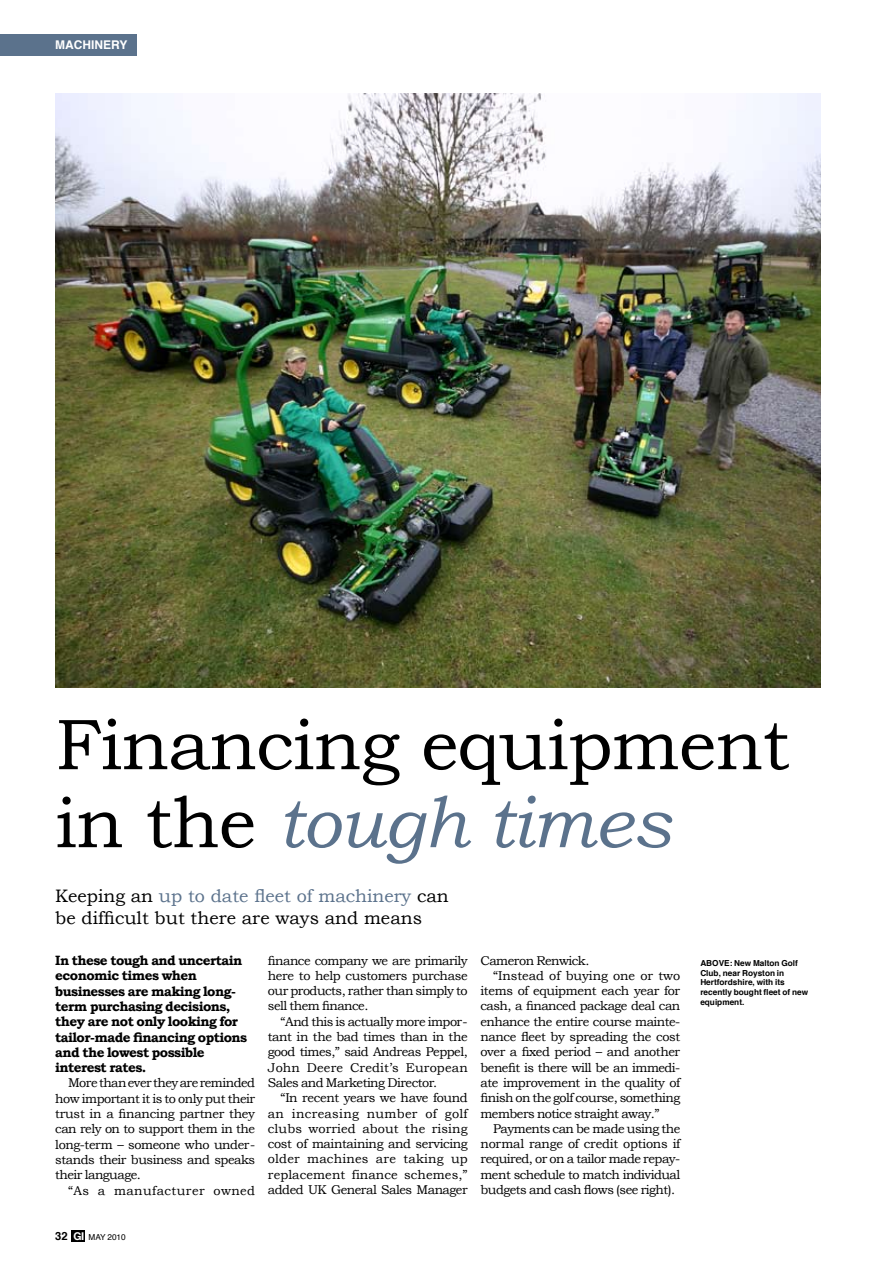
<style>
.page{position:relative;width:893px;height:1263px;background:#fff}
.page>*{position:absolute;margin:0;border:0;box-sizing:border-box;transform-origin:0 0}
.t1{font:72px/78px "Bookman Old Style";letter-spacing:-.01em;color:#000}
.t2{font:18px/21.6px "Bookman Old Style";color:#000}
.t3{font:700 13.5px/15.3px "Bookman Old Style";letter-spacing:-.04em;color:#000}
.t4{font:12.75px/15.3px "Bookman Old Style";letter-spacing:-.04em;color:#000;text-align:justify}
.t5{font:12.75px "Bookman Old Style";letter-spacing:-.015em;color:#000}
.t6{font:12.75px "Bookman Old Style";letter-spacing:-.005em;color:#000}
.t7{font:12.75px "Bookman Old Style";letter-spacing:.035em;color:#000}
.t8{font:700 12px "Helvetica";color:#fff}
.t9{font:700 8.25px/9.8px "Helvetica";color:#000}
.t10{font:8.25px "Helvetica";color:#000}
.s1{font-style:italic;color:#5b728c}
.s2{color:#5b728c}
.s3{font-weight:700;font-size:11.25px}
.s4{font-family:"Helvetica Neue";font-weight:700;font-size:10.8px;color:#fff}
</style>
<div class="page">
<img style="left:55px;top:94px;width:766px;height:594px">
<div style="left:71px;top:1230px;width:14px;height:11px;background:#000"></div>
<div style="left:0;top:34px;width:136px;height:21px;background:#5b728c"></div>
<p class="t8" style="left:55px;top:35px;width:74px">MACHINERY</p>
<h1 class="t1" style="left:55px;top:706px;width:736px">Financing equipment in the <span class="s1">tough times</span></h1>
<h2 class="t2" style="left:55px;top:885px;width:395px">Keeping an <span class="s2">up to date fleet of machinery</span> can be difficult but there are ways and means</h2>
<p class="t3" style="left:55px;top:953px;width:194px">In these tough and uncertain economic times when businesses are making long&shy;term purchasing decisions, they are not only looking for tailor-made financing options and the lowest possible interest rates.</p>
<p class="t4" style="left:55px;top:1075px;width:201px;text-indent:13px">More than ever they are reminded how important it is to only put their trust in a financing partner they can rely on to support them in the long-term – someone who under&shy;stands their business and speaks their language.</p>
<p class="t7" style="left:68px;top:1183px;width:189px">“As a manufacturer owned</p>
<p class="t4" style="left:268px;top:952px;width:201px">finance company we are primarily here to help customers purchase our products, rather than simply to sell them finance.</p>
<p class="t4" style="left:268px;top:1014px;width:201px;text-indent:13px">“And this is actually more impor&shy;tant in the bad times than in the good times,” said Andreas Peppel, John Deere Credit’s European Sales and Marketing Director.</p>
<p class="t4" style="left:268px;top:1090px;width:201px;text-indent:13px">“In recent years we have found an increasing number of golf clubs worried about the rising cost of maintaining and servicing older machines are taking up replacement finance schemes,” added UK General Sales Manager</p>
<p class="t4" style="left:480px;top:952px;width:110px">Cameron Renwick.</p>
<p class="t6" style="left:493px;top:968px;width:189px">“Instead of buying one or two</p>
<p class="t4" style="left:480px;top:983px;width:201px">items of equipment each year for</p>
<p class="t4" style="left:480px;top:998px;width:201px">cash, a financed package deal can</p>
<p class="t4" style="left:480px;top:1014px;width:201px">enhance the entire course mainte-</p>
<p class="t4" style="left:480px;top:1029px;width:201px">nance fleet by spreading the cost</p>
<p class="t4" style="left:480px;top:1044px;width:201px">over a fixed period – and another</p>
<p class="t4" style="left:480px;top:1060px;width:201px">benefit is there will be an immedi-</p>
<p class="t4" style="left:480px;top:1075px;width:201px">ate improvement in the quality of</p>
<p class="t4" style="left:480px;top:1090px;width:201px">finish on the golf course, something</p>
<p class="t4" style="left:480px;top:1105px;width:181px">members notice straight away.”</p>
<p class="t4" style="left:493px;top:1121px;width:189px">Payments can be made using the</p>
<p class="t5" style="left:480px;top:1136px;width:201px">normal range of credit options if</p>
<p class="t4" style="left:480px;top:1151px;width:201px">required, or on a tailor made repay-</p>
<p class="t4" style="left:480px;top:1167px;width:201px">ment schedule to match individual</p>
<p class="t4" style="left:480px;top:1182px;width:196px">budgets and cash flows (see right).</p>
<p class="t10" style="left:55px;top:1231px;width:72px"><span class="s3">32</span> <span class="s4">GI</span> MAY 2010</p>
<p class="t9" style="left:700px;top:958px;width:109px">ABOVE: New Malton Golf<br>Club, near Royston in<br>Hertfordshire, with its recently bought fleet of new equipment.</p>
</div>
